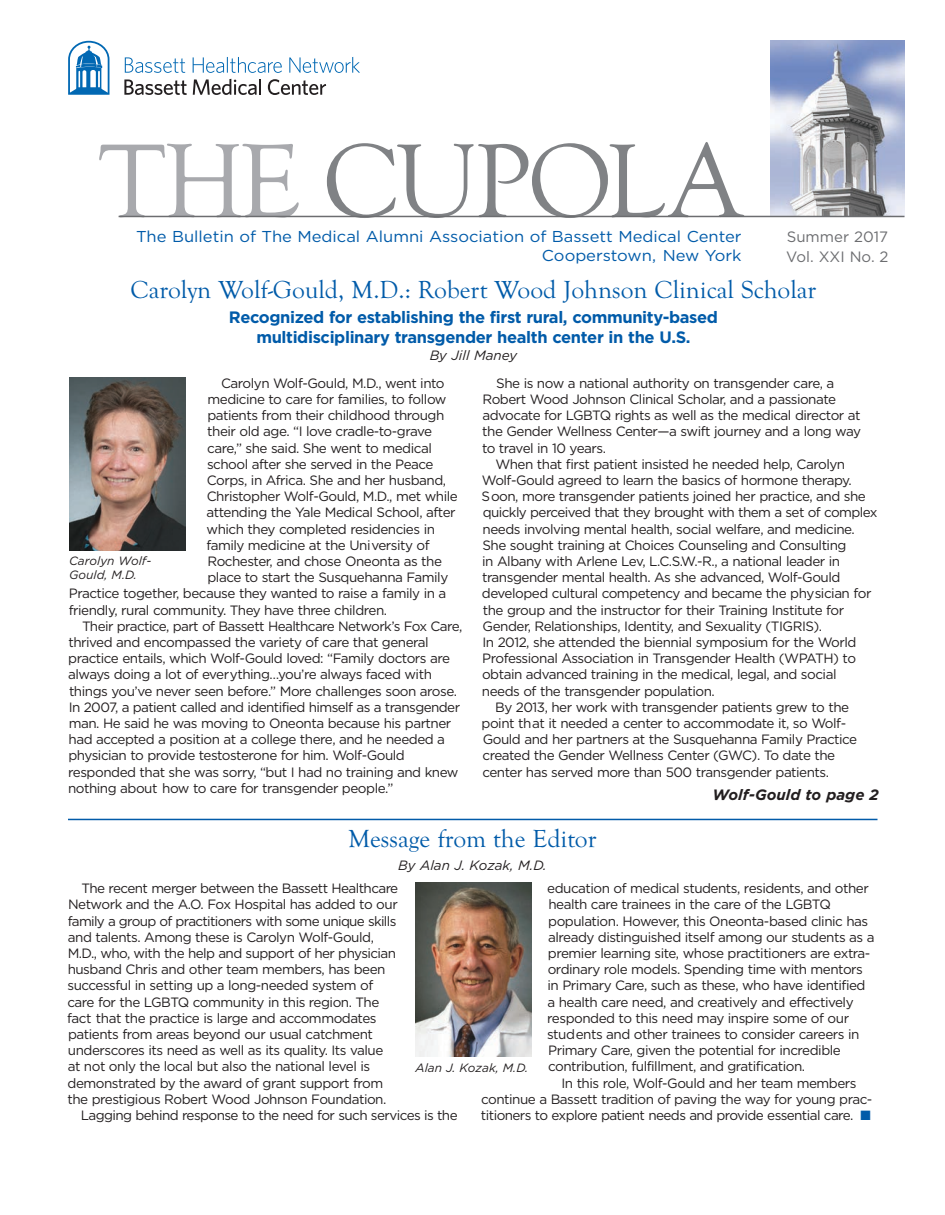
<style>
.page{position:relative;width:945px;height:1215px;background:#fff}
.page>*{position:absolute;margin:0;border:0;box-sizing:border-box;transform-origin:0 0}
.t1{font:108px "Goudy Old Style T";letter-spacing:-.04em;color:#808285}
.t2{font:25.5px "Goudy Old Style T";color:#015ba9}
.t3{font:700 16.5px/19.8px "Gotham";letter-spacing:-.02em;color:#015ba9;text-align:center}
.t4{font:15.75px/18.9px "Gotham";color:#015ba9;text-align:right;scale:1.05 1}
.t5{font:15px/19.5px "Gotham";color:#6c6d70}
.t6{font:italic 700 15px "Gotham";color:#231f20}
.t7{font:13.5px/16.2px "Gotham";letter-spacing:-.035em;color:#231f20}
.t8{font:italic 13.5px "Gotham";color:#231f20}
.t9{font:italic 12px/14.4px "Gotham";color:#231f20}
.s1{color:#a8a9ad}
.s2{color:#015ba9}
</style>
<div class="page">
<img style="left:416px;top:882px;width:116px;height:174px">
<svg style="left:125px;top:57px;width:60px;height:16px"></svg>
<svg style="left:193px;top:57px;width:89px;height:16px"></svg>
<svg style="left:289px;top:57px;width:71px;height:16px"></svg>
<svg style="left:124px;top:80px;width:63px;height:15px"></svg>
<svg style="left:193px;top:79px;width:68px;height:16px"></svg>
<svg style="left:268px;top:79px;width:58px;height:16px"></svg>
<svg style="left:68px;top:40px;width:42px;height:55px"></svg>
<hr style="left:68px;top:819px;width:809px;height:1px;background:#015ba9">
<img style="left:770px;top:40px;width:134px;height:176px">
<hr style="left:119px;top:216px;width:785px;height:1px;background:#6c6d70">
<img style="left:69px;top:377px;width:116px;height:174px">
<h1 class="t1" style="left:99px;top:116px;width:644px"><span class="s1">THE</span> CUPOLA</h1>
<p class="t4" style="left:136px;top:229px;width:578px">The Bulletin of The Medical Alumni Association of Bassett Medical Center<br>Cooperstown, New York</p>
<p class="t5" style="left:786px;top:228px;width:104px">Summer 2017<br>Vol. XXI No. 2</p>
<h2 class="t2" style="left:131px;top:274px;width:687px">Carolyn Wolf-Gould, M.D.: Robert Wood Johnson Clinical Scholar</h2>
<p class="t3" style="left:229px;top:309px;width:491px">Recognized for establishing the first rural, community-based multidisciplinary transgender health center in the U.S.</p>
<p class="t8" style="left:430px;top:351px;width:89px">By Jill Maney</p>
<p class="t7" style="left:221px;top:376px;width:225px">Carolyn Wolf-Gould, M.D., went into</p>
<p class="t7" style="left:207px;top:392px;width:241px">medicine to care for families, to follow</p>
<p class="t7" style="left:207px;top:408px;width:239px">patients from their childhood through</p>
<p class="t7" style="left:207px;top:425px;width:226px">their old age. “I love cradle-to-grave</p>
<p class="t7" style="left:207px;top:441px;width:226px">care,” she said. She went to medical</p>
<p class="t7" style="left:207px;top:457px;width:228px">school after she served in the Peace</p>
<p class="t7" style="left:207px;top:473px;width:241px">Corps, in Africa. She and her husband,</p>
<p class="t7" style="left:207px;top:489px;width:253px">Christopher Wolf-Gould, M.D., met while</p>
<p class="t7" style="left:207px;top:506px;width:251px">attending the Yale Medical School, after</p>
<p class="t7" style="left:207px;top:522px;width:230px">which they completed residencies in</p>
<p class="t7" style="left:206px;top:538px;width:225px">family medicine at the University of</p>
<p class="t7" style="left:208px;top:554px;width:236px">Rochester, and chose Oneonta as the</p>
<p class="t7" style="left:207px;top:570px;width:242px">place to start the Susquehanna Family</p>
<p class="t7" style="left:69px;top:587px;width:379px">Practice together, because they wanted to raise a family in a</p>
<p class="t7" style="left:69px;top:603px;width:320px">friendly, rural community. They have three children.</p>
<p class="t7" style="left:82px;top:619px;width:382px">Their practice, part of Bassett Healthcare Network’s Fox Care,</p>
<p class="t7" style="left:68px;top:635px;width:362px">thrived and encompassed the variety of care that general</p>
<p class="t7" style="left:68px;top:651px;width:383px">practice entails, which Wolf-Gould loved: “Family doctors are</p>
<p class="t7" style="left:68px;top:668px;width:365px">always doing a lot of everything…you’re always faced with</p>
<p class="t7" style="left:69px;top:684px;width:390px">things you’ve never seen before.” More challenges soon arose.</p>
<p class="t7" style="left:69px;top:700px;width:393px">In 2007, a patient called and identified himself as a transgender</p>
<p class="t7" style="left:69px;top:716px;width:384px">man. He said he was moving to Oneonta because his partner</p>
<p class="t7" style="left:69px;top:732px;width:378px">had accepted a position at a college there, and he needed a</p>
<p class="t7" style="left:68px;top:749px;width:338px">physician to provide testosterone for him. Wolf-Gould</p>
<p class="t7" style="left:68px;top:765px;width:392px">responded that she was sorry, “but I had no training and knew</p>
<p class="t7" style="left:68px;top:781px;width:327px">nothing about how to care for transgender people.”</p>
<p class="t9" style="left:69px;top:554px;width:84px">Carolyn Wolf-<br>Gould, M.D.</p>
<p class="t7" style="left:482px;top:376px;width:381px;text-indent:14px">She is now a national authority on transgender care, a Robert Wood Johnson Clinical Scholar, and a passionate advocate for LGBTQ rights as well as the medical director at the Gender Wellness Center—a swift journey and a long way to travel in 10 years.</p>
<p class="t7" style="left:495px;top:457px;width:351px">When that first patient insisted he needed help, Carolyn</p>
<p class="t7" style="left:482px;top:473px;width:372px">Wolf-Gould agreed to learn the basics of hormone therapy.</p>
<p class="t7" style="left:482px;top:489px;width:386px">Soon, more transgender patients joined her practice, and she</p>
<p class="t7" style="left:483px;top:506px;width:396px">quickly perceived that they brought with them a set of complex</p>
<p class="t7" style="left:483px;top:522px;width:374px">needs involving mental health, social welfare, and medicine.</p>
<p class="t7" style="left:482px;top:538px;width:366px">She sought training at Choices Counseling and Consulting</p>
<p class="t7" style="left:482px;top:554px;width:359px">in Albany with Arlene Lev, L.C.S.W.-R., a national leader in</p>
<p class="t7" style="left:482px;top:570px;width:360px">transgender mental health. As she advanced, Wolf-Gould</p>
<p class="t7" style="left:482px;top:587px;width:391px">developed cultural competency and became the physician for</p>
<p class="t7" style="left:483px;top:603px;width:363px">the group and the instructor for their Training Institute for</p>
<p class="t7" style="left:483px;top:619px;width:341px">Gender, Relationships, Identity, and Sexuality (TIGRIS).</p>
<p class="t7" style="left:482px;top:635px;width:376px">In 2012, she attended the biennial symposium for the World</p>
<p class="t7" style="left:482px;top:651px;width:375px">Professional Association in Transgender Health (WPATH) to</p>
<p class="t7" style="left:482px;top:668px;width:356px">obtain advanced training in the medical, legal, and social</p>
<p class="t7" style="left:482px;top:684px;width:234px">needs of the transgender population.</p>
<p class="t7" style="left:495px;top:700px;width:355px">By 2013, her work with transgender patients grew to the</p>
<p class="t7" style="left:482px;top:716px;width:366px">point that it needed a center to accommodate it, so Wolf-</p>
<p class="t7" style="left:483px;top:732px;width:376px">Gould and her partners at the Susquehanna Family Practice</p>
<p class="t7" style="left:483px;top:749px;width:354px">created the Gender Wellness Center (GWC). To date the</p>
<p class="t7" style="left:482px;top:765px;width:348px">center has served more than 500 transgender patients.</p>
<p class="t6" style="left:713px;top:790px;width:167px">Wolf-Gould to page 2</p>
<h2 class="t2" style="left:348px;top:824px;width:250px">Message from the Editor</h2>
<p class="t8" style="left:398px;top:860px;width:150px">By Alan J. Kozak, M.D.</p>
<p class="t7" style="left:547px;top:881px;width:329px">education of medical students, residents, and other health care trainees in the care of the LGBTQ population. However, this Oneonta-based clinic has already distinguished itself among our students as a premier learning site, whose practitioners are extra&shy;ordinary role models. Spending time with mentors in Primary Care, such as these, who have identified a health care need, and creatively and effectively responded to this need may inspire some of our students and other trainees to consider careers in Primary Care, given the potential for incredible contribution, fulfillment, and gratification.</p>
<p class="t7" style="left:481px;top:1076px;width:393px;text-indent:80px">In this role, Wolf-Gould and her team members continue a Bassett tradition of paving the way for young prac&shy;titioners to explore patient needs and provide essential care. <span class="s2">■</span></p>
<p class="t7" style="left:82px;top:881px;width:318px">The recent merger between the Bassett Healthcare</p>
<p class="t7" style="left:68px;top:898px;width:331px">Network and the A.O. Fox Hospital has added to our</p>
<p class="t7" style="left:68px;top:914px;width:330px">family a group of practitioners with some unique skills</p>
<p class="t7" style="left:68px;top:930px;width:308px">and talents. Among these is Carolyn Wolf-Gould,</p>
<p class="t7" style="left:68px;top:946px;width:330px">M.D., who, with the help and support of her physician</p>
<p class="t7" style="left:68px;top:962px;width:319px">husband Chris and other team members, has been</p>
<p class="t7" style="left:68px;top:979px;width:307px">successful in setting up a long-needed system of</p>
<p class="t7" style="left:67px;top:995px;width:314px">care for the LGBTQ community in this region. The</p>
<p class="t7" style="left:67px;top:1011px;width:311px">fact that the practice is large and accommodates</p>
<p class="t7" style="left:68px;top:1027px;width:307px">patients from areas beyond our usual catchment</p>
<p class="t7" style="left:68px;top:1043px;width:317px">underscores its need as well as its quality. Its value</p>
<p class="t7" style="left:68px;top:1060px;width:304px">at not only the local but also the national level is</p>
<p class="t7" style="left:68px;top:1076px;width:317px">demonstrated by the award of grant support from</p>
<p class="t7" style="left:67px;top:1092px;width:321px">the prestigious Robert Wood Johnson Foundation.</p>
<p class="t7" style="left:81px;top:1108px;width:378px">Lagging behind response to the need for such services is the</p>
<p class="t9" style="left:416px;top:1061px;width:114px">Alan J. Kozak, M.D.</p>
</div>
